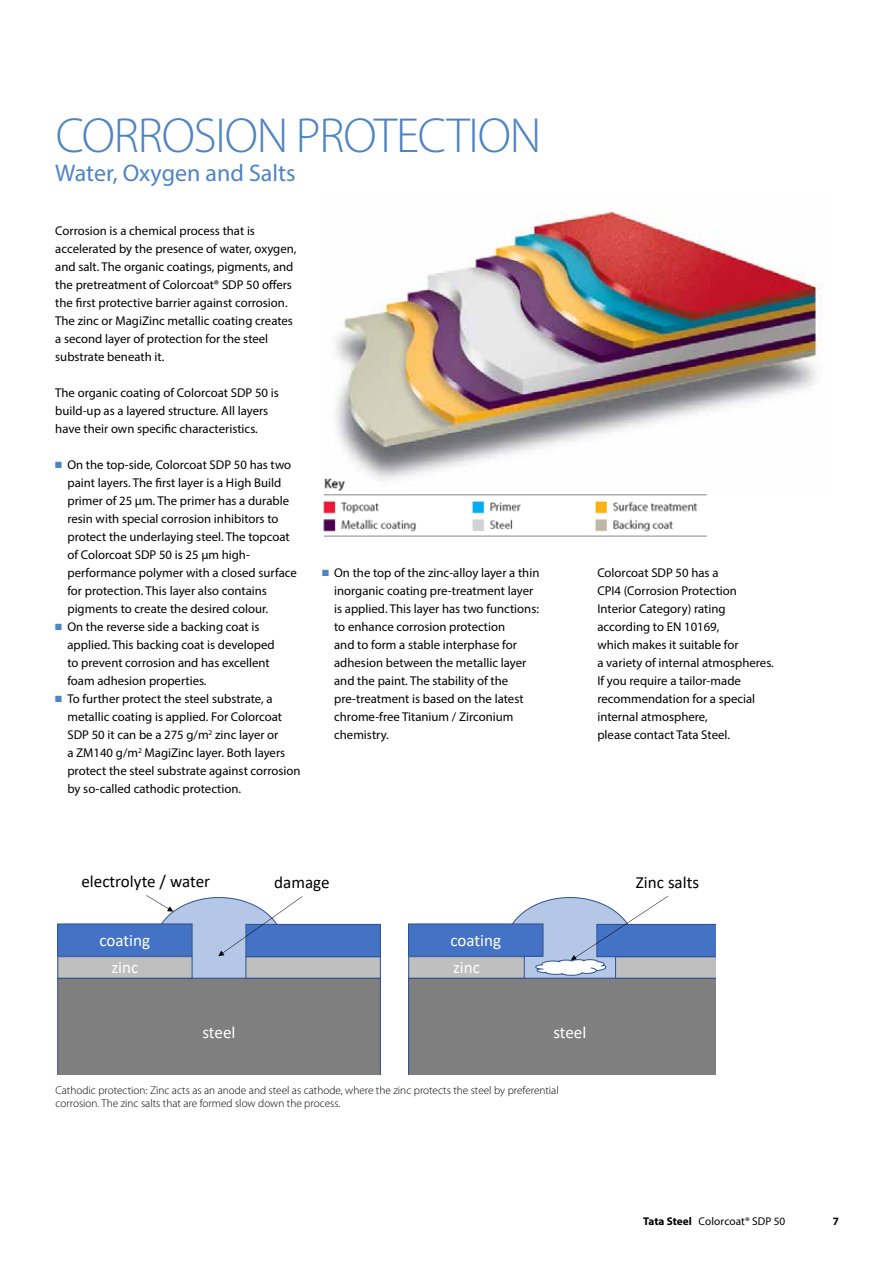
<style>
.page{position:relative;width:893px;height:1263px;background:#fff}
.page>*{position:absolute;margin:0;border:0;box-sizing:border-box;transform-origin:0 0}
.t1{font:300 49.5px "Myriad Pro";letter-spacing:-.025em;color:#4e84c4}
.t2{font:24px "Myriad Pro";color:#4e84c4}
.t3{font:17.1px "Calibri";color:#000}
.t4{font:17.1px/27.6px "Calibri";color:#fff}
.t5{font:12.75px/18px "Myriad Pro";color:#000}
.t6{font:300 11.25px/13.5px "Myriad Pro";color:#000}
.t7{font:11.25px "Myriad Pro";letter-spacing:.005em;color:#000}
.t8{font:700 11.25px "Myriad Pro";color:#000}
.s1{color:#4e84c4}
.s2{font-weight:700}
</style>
<div class="page">
<img style="left:335px;top:212px;width:488px;height:256px">
<img style="left:323px;top:468px;width:385px;height:69px">
<div style="left:154px;top:897px;width:130px;height:97px;background:#b4c7e7;border-radius:50%"></div>
<div style="left:57px;top:978px;width:324px;height:97px;background:#7f7f7f"></div>
<div style="left:246px;top:957px;width:134px;height:21px;background:#bfbfbf"></div>
<div style="left:245px;top:956px;width:136px;height:23px;border:1px solid #2f528f"></div>
<div style="left:58px;top:924px;width:134px;height:32px;background:#4472c4"></div>
<div style="left:57px;top:923px;width:136px;height:34px;border:1px solid #2f528f"></div>
<div style="left:246px;top:924px;width:134px;height:33px;background:#4472c4"></div>
<div style="left:245px;top:924px;width:136px;height:33px;border:1px solid #2f528f"></div>
<div style="left:58px;top:957px;width:134px;height:21px;background:#bfbfbf"></div>
<div style="left:57px;top:956px;width:136px;height:23px;border:1px solid #2f528f"></div>
<svg style="left:218px;top:896px;width:84px;height:60px"></svg>
<svg style="left:146px;top:895px;width:27px;height:17px"></svg>
<svg style="left:408px;top:896px;width:308px;height:179px;background:#8e97a7"></svg>
<h1 class="t1" style="left:56px;top:108px;width:487px">CORROSION PROTECTION</h1>
<h2 class="t2" style="left:55px;top:158px;width:242px">Water, Oxygen and Salts</h2>
<p class="t5" style="left:55px;top:222px;width:243px">Corrosion is a chemical process that is accelerated by the presence of water, oxygen, and salt. The organic coatings, pigments, and the pretreatment of Colorcoat® SDP 50 offers the first protective barrier against corrosion.<br>The zinc or MagiZinc metallic coating creates a second layer of protection for the steel substrate beneath it.</p>
<p class="t5" style="left:55px;top:384px;width:225px">The organic coating of Colorcoat SDP 50 is build-up as a layered structure. All layers have their own specific characteristics.</p>
<p class="t5" style="left:67px;top:456px;width:231px;text-indent:-12px"><span class="s1">■</span> On the top-side, Colorcoat SDP 50 has two paint layers. The first layer is a High Build primer of 25 µm. The primer has a durable resin with special corrosion inhibitors to protect the underlaying steel. The topcoat of Colorcoat SDP 50 is 25 µm high&shy;performance polymer with a closed surface for protection. This layer also contains pigments to create the desired colour.</p>
<p class="t5" style="left:67px;top:618px;width:209px;text-indent:-12px"><span class="s1">■</span> On the reverse side a backing coat is applied. This backing coat is developed to prevent corrosion and has excellent foam adhesion properties.</p>
<p class="t5" style="left:67px;top:690px;width:235px;text-indent:-12px"><span class="s1">■</span> To further protect the steel substrate, a metallic coating is applied. For Colorcoat SDP 50 it can be a 275 g/m<sup>2</sup> zinc layer or<br>a ZM140 g/m<sup>2</sup> MagiZinc layer. Both layers protect the steel substrate against corrosion by so-called cathodic protection.</p>
<p class="t5" style="left:334px;top:564px;width:207px;text-indent:-12px"><span class="s1">■</span> On the top of the zinc-alloy layer a thin inorganic coating pre-treatment layer is applied. This layer has two functions: to enhance corrosion protection<br>and to form a stable interphase for adhesion between the metallic layer and the paint. The stability of the pre-treatment is based on the latest chrome-free Titanium / Zirconium chemistry.</p>
<p class="t5" style="left:597px;top:564px;width:178px">Colorcoat SDP 50 has a<br>CPI4 (Corrosion Protection<br>Interior Category) rating according to EN 10169,<br>which makes it suitable for<br>a variety of internal atmospheres.<br>If you require a tailor-made recommendation for a special internal atmosphere,<br>please contact Tata Steel.</p>
<h3 class="t3" style="left:56px;top:870px;width:130px">electrolyte / water</h3>
<h3 class="t3" style="left:249px;top:871px;width:57px">damage</h3>
<h3 class="t3" style="left:81px;top:870px;width:130px">electrolyte / water</h3>
<h3 class="t3" style="left:274px;top:871px;width:57px">damage</h3>
<h3 class="t4" style="left:74px;top:926px;width:52px">coating</h3>
<h3 class="t4" style="left:86px;top:926px;width:66px;text-indent:14px">coating zinczinc</h3>
<h3 class="t4" style="left:203px;top:1018px;width:34px">steel</h3>
<h3 class="t4" style="left:450px;top:926px;width:52px">coating</h3>
<h3 class="t4" style="left:453px;top:953px;width:54px">zinczinc</h3>
<h3 class="t4" style="left:553px;top:1018px;width:34px">steel</h3>
<p class="t6" style="left:55px;top:1083px;width:505px">Cathodic protection: Zinc acts as an anode and steel as cathode, where the zinc protects the steel by preferential corrosion. The zinc salts that are formed slow down the process.</p>
<h3 class="t3" style="left:636px;top:871px;width:65px">Zinc salts</h3>
<h3 class="t3" style="left:662px;top:871px;width:65px">Zinc alts</h3>
<p class="t7" style="left:643px;top:1215px;width:144px"><span class="s2">Tata Steel</span> Colorcoat® SDP 50</p>
<p class="t8" style="left:833px;top:1214px;width:8px">7</p>
</div>
